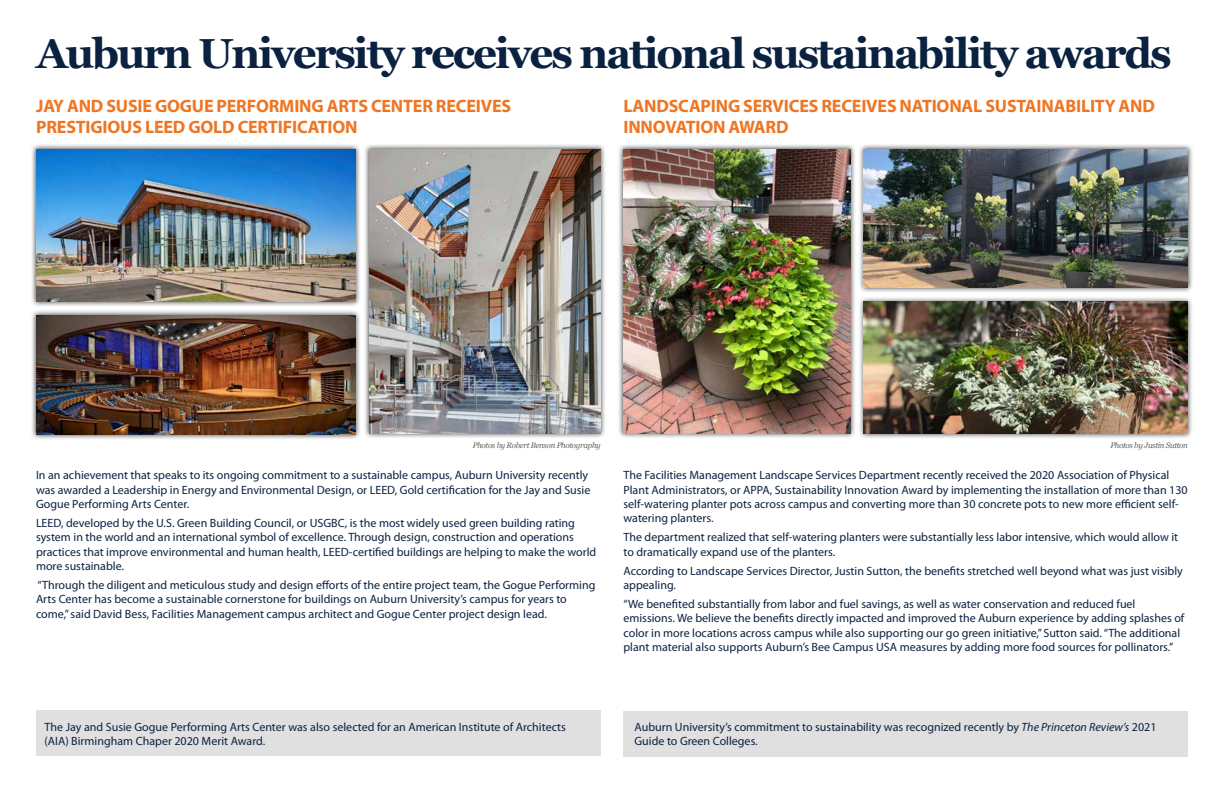
<style>
.page{position:relative;width:1224px;height:792px;background:#fff}
.page>*{position:absolute;margin:0;border:0;box-sizing:border-box;transform-origin:0 0}
.t1{font:700 42px "Georgia";letter-spacing:-.05em;color:#0a2240}
.t2{font:700 18px/21.6px "Myriad Pro";letter-spacing:-.01em;color:#ee7623}
.t3{font:12px/14.4px "Myriad Pro";color:#0a2240}
.t4{font:italic 8px "Georgia";letter-spacing:-.04em;color:#636363}
.s1{font-style:italic}
</style>
<div class="page">
<div style="left:30px;top:144px;width:331px;height:163px;background:#000;opacity:.75"></div>
<img style="left:36px;top:149px;width:320px;height:152px">
<div style="left:364px;top:144px;width:242px;height:295px;background:#000;opacity:.75"></div>
<img style="left:369px;top:149px;width:232px;height:284px">
<div style="left:30px;top:310px;width:331px;height:130px;background:#000;opacity:.75"></div>
<img style="left:36px;top:315px;width:320px;height:120px">
<div style="left:858px;top:144px;width:335px;height:149px;background:#000;opacity:.75"></div>
<img style="left:864px;top:149px;width:324px;height:139px">
<div style="left:618px;top:144px;width:238px;height:295px;background:#000;opacity:.75"></div>
<img style="left:623px;top:149px;width:228px;height:284px">
<div style="left:858px;top:296px;width:335px;height:143px;background:#000;opacity:.75"></div>
<img style="left:864px;top:301px;width:324px;height:132px">
<div style="left:36px;top:711px;width:565px;height:45px;background:#e0e0e0"></div>
<div style="left:623px;top:711px;width:565px;height:45px;background:#e0e0e0"></div>
<h1 class="t1" style="left:36px;top:22px;width:1137px">Auburn University receives national sustainability awards</h1>
<h2 class="t2" style="left:36px;top:94px;width:477px">JAY AND SUSIE GOGUE PERFORMING ARTS CENTER RECEIVES<br>PRESTIGIOUS LEED GOLD CERTIFICATION</h2>
<h2 class="t2" style="left:623px;top:94px;width:533px">LANDSCAPING SERVICES RECEIVES NATIONAL SUSTAINABILITY AND<br>INNOVATION AWARD</h2>
<p class="t4" style="left:473px;top:440px;width:129px">Photos by Robert Benson Photography</p>
<p class="t4" style="left:1110px;top:440px;width:79px">Photos by Justin Sutton</p>
<p class="t3" style="left:36px;top:468px;width:556px">In an achievement that speaks to its ongoing commitment to a sustainable campus, Auburn University recently was awarded a Leadership in Energy and Environmental Design, or LEED, Gold certification for the Jay and Susie<br>Gogue Performing Arts Center.</p>
<p class="t3" style="left:36px;top:516px;width:562px">LEED, developed by the U.S. Green Building Council, or USGBC, is the most widely used green building rating system in the world and an international symbol of excellence. Through design, construction and operations practices that improve environmental and human health, LEED-certified buildings are helping to make the world more sustainable.</p>
<p class="t3" style="left:36px;top:578px;width:561px">“Through the diligent and meticulous study and design efforts of the entire project team, the Gogue Performing<br>Arts Center has become a sustainable cornerstone for buildings on Auburn University’s campus for years to come,” said David Bess, Facilities Management campus architect and Gogue Center project design lead.</p>
<p class="t3" style="left:623px;top:468px;width:566px">The Facilities Management Landscape Services Department recently received the 2020 Association of Physical Plant Administrators, or APPA, Sustainability Innovation Award by implementing the installation of more than 130 self-watering planter pots across campus and converting more than 30 concrete pots to new more efficient self&shy;watering planters.</p>
<p class="t3" style="left:623px;top:530px;width:556px">The department realized that self-watering planters were substantially less labor intensive, which would allow it to dramatically expand use of the planters.</p>
<p class="t3" style="left:623px;top:563px;width:561px">According to Landscape Services Director, Justin Sutton, the benefits stretched well beyond what was just visibly appealing.</p>
<p class="t3" style="left:623px;top:597px;width:562px">“We benefited substantially from labor and fuel savings, as well as water conservation and reduced fuel emissions. We believe the benefits directly impacted and improved the Auburn experience by adding splashes of color in more locations across campus while also supporting our go green initiative,” Sutton said. “The additional plant material also supports Auburn’s Bee Campus USA measures by adding more food sources for pollinators.”</p>
<p class="t3" style="left:45px;top:719px;width:523px">The Jay and Susie Gogue Performing Arts Center was also selected for an American Institute of Architects (AIA) Birmingham Chaper 2020 Merit Award.</p>
<p class="t3" style="left:635px;top:719px;width:523px">Auburn University’s commitment to sustainability was recognized recently by <span class="s1">The Princeton Review’s</span> 2021<br>Guide to Green Colleges.</p>
</div>
